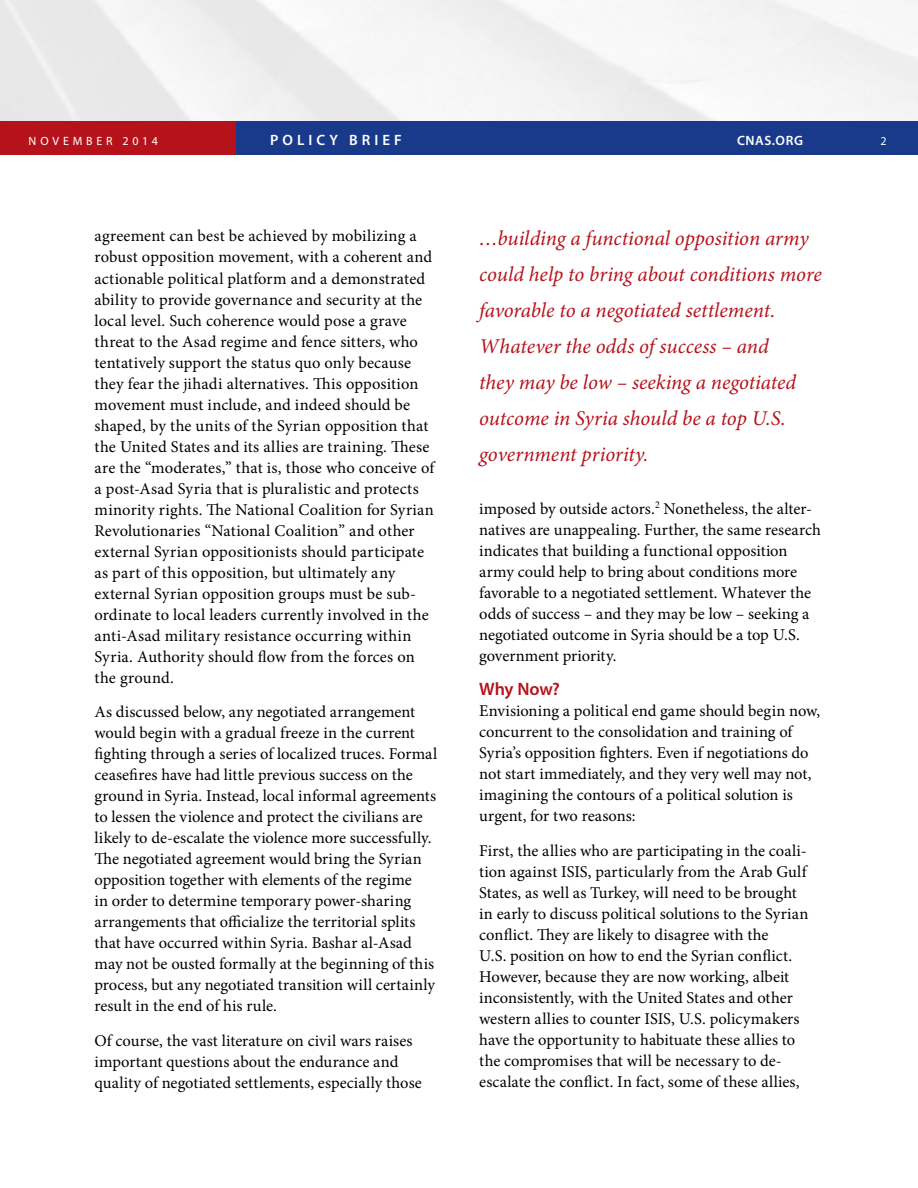
<style>
.page{position:relative;width:918px;height:1188px;background:#fff}
.page>*{position:absolute;margin:0;border:0;box-sizing:border-box;transform-origin:0 0}
.t1{font:italic 21px/36px "Minion Pro";letter-spacing:-.005em;color:#b5121b}
.t2{font:600 18px "Myriad Pro";letter-spacing:-.01em;color:#b5121b}
.t3{font:16.5px/21px "Minion Pro";letter-spacing:.005em;color:#000}
.t4{font:600 15px "Myriad Pro";letter-spacing:.27em;color:#fff}
.t5{font:600 13.5px "Myriad Pro";letter-spacing:.045em;color:#fff}
.t6{font:12px "Myriad Pro";letter-spacing:.32em;color:#fff}
</style>
<div class="page">
<img style="left:0;top:0;width:918px;height:122px">
<div style="left:236px;top:122px;width:682px;height:33px;background:#19398a"></div>
<div style="left:0;top:122px;width:236px;height:33px;background:#b5121b"></div>
<p class="t6" style="left:29px;top:134px;width:131px">NOVEMBER 2014</p>
<p class="t4" style="left:270px;top:131px;width:133px">POLICY BRIEF</p>
<p class="t5" style="left:737px;top:132px;width:68px">CNAS.ORG</p>
<p class="t6" style="left:880px;top:134px;width:8px">2</p>
<p class="t3" style="left:94px;top:226px;width:341px">agreement can best be achieved by mobilizing a robust opposition movement, with a coherent and actionable political platform and a demonstrated ability to provide governance and security at the local level. Such coherence would pose a grave threat to the Asad regime and fence sitters, who tentatively support the status quo only because they fear the jihadi alternatives. This opposition movement must include, and indeed should be shaped, by the units of the Syrian opposition that the United States and its allies are training. These are the “moderates,” that is, those who conceive of a post-Asad Syria that is pluralistic and protects minority rights. The National Coalition for Syrian Revolutionaries “National Coalition” and other external Syrian oppositionists should participate as part of this opposition, but ultimately any external Syrian opposition groups must be sub&shy;ordinate to local leaders currently involved in the anti-Asad military resistance occurring within Syria. Authority should flow from the forces on the ground.</p>
<p class="t3" style="left:94px;top:701px;width:344px">As discussed below, any negotiated arrangement would begin with a gradual freeze in the current fighting through a series of localized truces. Formal ceasefires have had little previous success on the ground in Syria. Instead, local informal agreements to lessen the violence and protect the civilians are likely to de-escalate the violence more successfully.<br>The negotiated agreement would bring the Syrian opposition together with elements of the regime<br>in order to determine temporary power-sharing arrangements that officialize the territorial splits that have occurred within Syria. Bashar al-Asad may not be ousted formally at the beginning of this process, but any negotiated transition will certainly result in the end of his rule.</p>
<p class="t3" style="left:94px;top:1030px;width:329px">Of course, the vast literature on civil wars raises important questions about the endurance and quality of negotiated settlements, especially those</p>
<p class="t1" style="left:479px;top:220px;width:344px">…building a functional opposition army could help to bring about conditions more favorable to a negotiated settlement.<br>Whatever the odds of success – and<br>they may be low – seeking a negotiated outcome in Syria should be a top U.S. government priority.</p>
<p class="t3" style="left:479px;top:498px;width:343px">imposed by outside actors.<sup>2</sup> Nonetheless, the alter&shy;natives are unappealing. Further, the same research indicates that building a functional opposition army could help to bring about conditions more favorable to a negotiated settlement. Whatever the odds of success – and they may be low – seeking a negotiated outcome in Syria should be a top U.S. government priority.</p>
<p class="t2" style="left:479px;top:678px;width:82px">Why Now?</p>
<p class="t3" style="left:479px;top:701px;width:343px">Envisioning a political end game should begin now, concurrent to the consolidation and training of Syria’s opposition fighters. Even if negotiations do not start immediately, and they very well may not, imagining the contours of a political solution is urgent, for two reasons:</p>
<p class="t3" style="left:479px;top:840px;width:331px">First, the allies who are participating in the coali&shy;tion against ISIS, particularly from the Arab Gulf States, as well as Turkey, will need to be brought in early to discuss political solutions to the Syrian conflict. They are likely to disagree with the<br>U.S. position on how to end the Syrian conflict.<br>However, because they are now working, albeit inconsistently, with the United States and other western allies to counter ISIS, U.S. policymakers have the opportunity to habituate these allies to the compromises that will be necessary to de&shy;escalate the conflict. In fact, some of these allies,</p>
</div>
